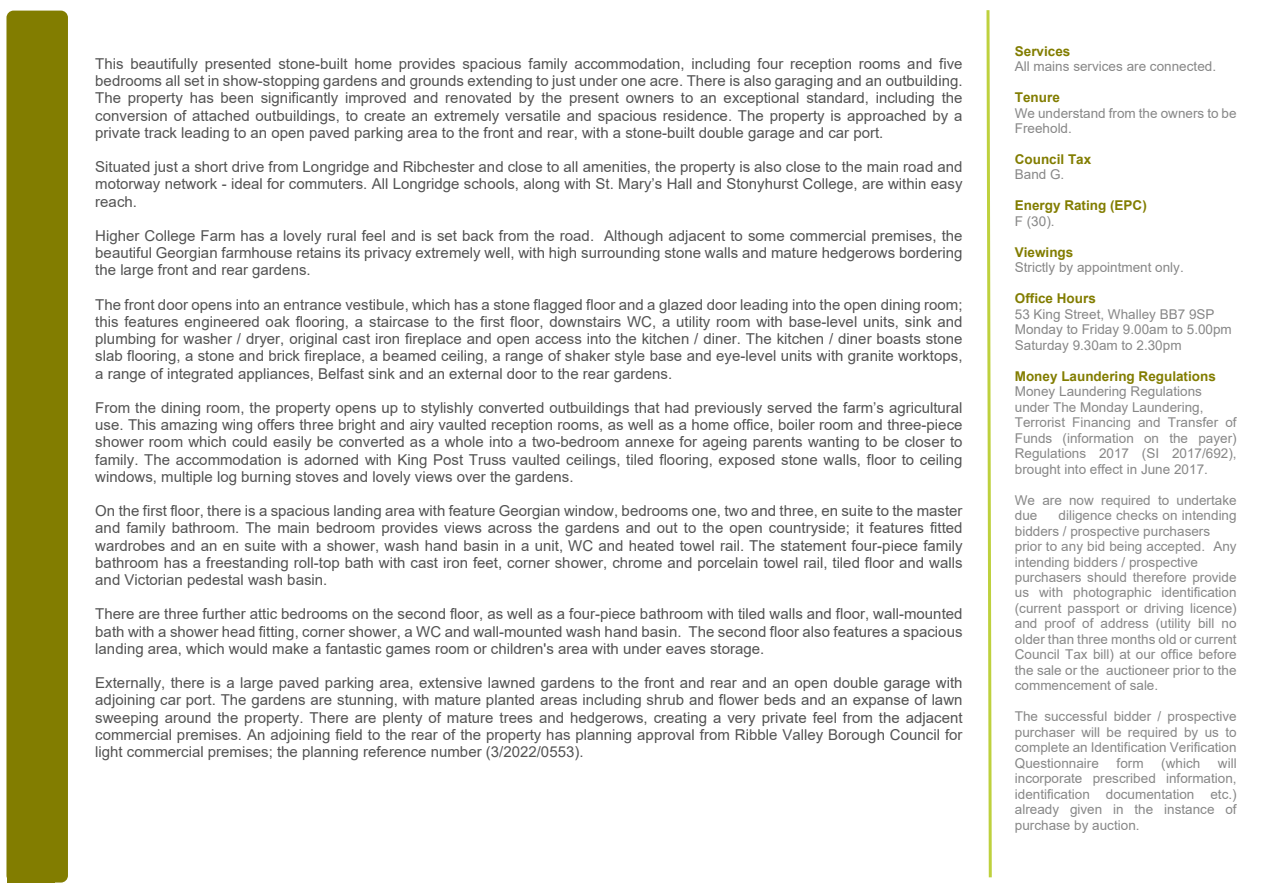
<style>
.page{position:relative;width:1263px;height:893px;background:#fff}
.page>*{position:absolute;margin:0;border:0;box-sizing:border-box;transform-origin:0 0}
.t1{font:15px/17.2px "Arial";color:#535353;text-align:justify}
.t2{font:13.5px/15.5px "Arial";color:#878787}
.t3{font:700 13.5px "Arial";color:#827d00}
</style>
<div class="page">
<svg style="left:986px;top:10px;width:6px;height:868px"></svg>
<div style="left:6px;top:11px;width:62px;height:871px;background:#827d00;border-radius:7px"></div>
<div style="left:7px;top:550px;width:47px;height:332px;background:#827d00"></div>
<p class="t1" style="left:95px;top:56px;width:869px">This beautifully presented stone-built home provides spacious family accommodation, including four reception rooms and five bedrooms all set in show-stopping gardens and grounds extending to just under one acre. There is also garaging and an outbuilding.<br>The property has been significantly improved and renovated by the present owners to an exceptional standard, including the conversion of attached outbuildings, to create an extremely versatile and spacious residence. The property is approached by a private track leading to an open paved parking area to the front and rear, with a stone-built double garage and car port.</p>
<p class="t1" style="left:95px;top:160px;width:869px">Situated just a short drive from Longridge and Ribchester and close to all amenities, the property is also close to the main road and motorway network - ideal for commuters. All Longridge schools, along with St. Mary’s Hall and Stonyhurst College, are within easy reach.</p>
<p class="t1" style="left:95px;top:228px;width:869px">Higher College Farm has a lovely rural feel and is set back from the road. Although adjacent to some commercial premises, the beautiful Georgian farmhouse retains its privacy extremely well, with high surrounding stone walls and mature hedgerows bordering the large front and rear gardens.</p>
<p class="t1" style="left:95px;top:297px;width:869px">The front door opens into an entrance vestibule, which has a stone flagged floor and a glazed door leading into the open dining room; this features engineered oak flooring, a staircase to the first floor, downstairs WC, a utility room with base-level units, sink and plumbing for washer / dryer, original cast iron fireplace and open access into the kitchen / diner. The kitchen / diner boasts stone slab flooring, a stone and brick fireplace, a beamed ceiling, a range of shaker style base and eye-level units with granite worktops, a range of integrated appliances, Belfast sink and an external door to the rear gardens.</p>
<p class="t1" style="left:95px;top:400px;width:869px">From the dining room, the property opens up to stylishly converted outbuildings that had previously served the farm’s agricultural use. This amazing wing offers three bright and airy vaulted reception rooms, as well as a home office, boiler room and three-piece shower room which could easily be converted as a whole into a two-bedroom annexe for ageing parents wanting to be closer to family. The accommodation is adorned with King Post Truss vaulted ceilings, tiled flooring, exposed stone walls, floor to ceiling windows, multiple log burning stoves and lovely views over the gardens.</p>
<p class="t1" style="left:95px;top:504px;width:869px">On the first floor, there is a spacious landing area with feature Georgian window, bedrooms one, two and three, en suite to the master and family bathroom. The main bedroom provides views across the gardens and out to the open countryside; it features fitted wardrobes and an en suite with a shower, wash hand basin in a unit, WC and heated towel rail. The statement four-piece family bathroom has a freestanding roll-top bath with cast iron feet, corner shower, chrome and porcelain towel rail, tiled floor and walls and Victorian pedestal wash basin.</p>
<p class="t1" style="left:95px;top:607px;width:869px">There are three further attic bedrooms on the second floor, as well as a four-piece bathroom with tiled walls and floor, wall-mounted bath with a shower head fitting, corner shower, a WC and wall-mounted wash hand basin. The second floor also features a spacious landing area, which would make a fantastic games room or children's area with under eaves storage.</p>
<p class="t1" style="left:95px;top:676px;width:869px">Externally, there is a large paved parking area, extensive lawned gardens to the front and rear and an open double garage with adjoining car port. The gardens are stunning, with mature planted areas including shrub and flower beds and an expanse of lawn sweeping around the property. There are plenty of mature trees and hedgerows, creating a very private feel from the adjacent commercial premises. An adjoining field to the rear of the property has planning approval from Ribble Valley Borough Council for light commercial premises; the planning reference number (3/2022/0553).</p>
<p class="t3" style="left:1015px;top:46px;width:57px">Services</p>
<p class="t2" style="left:1015px;top:60px;width:203px">All mains services are connected.</p>
<p class="t3" style="left:1015px;top:92px;width:47px">Tenure</p>
<p class="t2" style="left:1015px;top:106px;width:223px">We understand from the owners to be<br>Freehold.</p>
<p class="t3" style="left:1015px;top:154px;width:78px">Council Tax</p>
<p class="t2" style="left:1015px;top:168px;width:51px">Band G.</p>
<p class="t3" style="left:1015px;top:201px;width:134px">Energy Rating (EPC)</p>
<p class="t2" style="left:1015px;top:215px;width:41px">F (30).</p>
<p class="t3" style="left:1015px;top:247px;width:60px">Viewings</p>
<p class="t2" style="left:1015px;top:261px;width:170px">Strictly by appointment only.</p>
<p class="t3" style="left:1015px;top:293px;width:83px">Office Hours</p>
<p class="t2" style="left:1015px;top:308px;width:219px">53 King Street, Whalley BB7 9SP<br>Monday to Friday 9.00am to 5.00pm<br>Saturday 9.30am to 2.30pm</p>
<p class="t3" style="left:1015px;top:371px;width:203px">Money Laundering Regulations</p>
<p class="t2" style="left:1015px;top:385px;width:223px">Money Laundering Regulations under The Monday Laundering,<br>Terrorist Financing and Transfer of<br>Funds (information on the payer)<br>Regulations 2017 (SI 2017/692), brought into effect in June 2017.</p>
<p class="t2" style="left:1015px;top:493px;width:223px">We are now required to undertake due</p>
<p class="t2" style="left:1015px;top:509px;width:223px;text-indent:44px">diligence checks on intending bidders / prospective purchasers prior to any bid being accepted. Any intending bidders / prospective purchasers should therefore provide us with photographic identification (current passport or driving licence) and proof of address (utility bill no older than three months old or current Council Tax bill) at our office before the sale or the auctioneer prior to the commencement of sale.</p>
<p class="t2" style="left:1015px;top:710px;width:223px;text-align:justify">The successful bidder / prospective purchaser will be required by us to complete an Identification Verification Questionnaire</p>
<p class="t2" style="left:1116px;top:756px;width:29px">form</p>
<p class="t2" style="left:1161px;top:756px;width:41px">(which</p>
<p class="t2" style="left:1015px;top:756px;width:223px;text-align:justify;text-indent:203px">will incorporate prescribed information, identification documentation etc.) already given in the instance of purchase by auction.</p>
</div>
